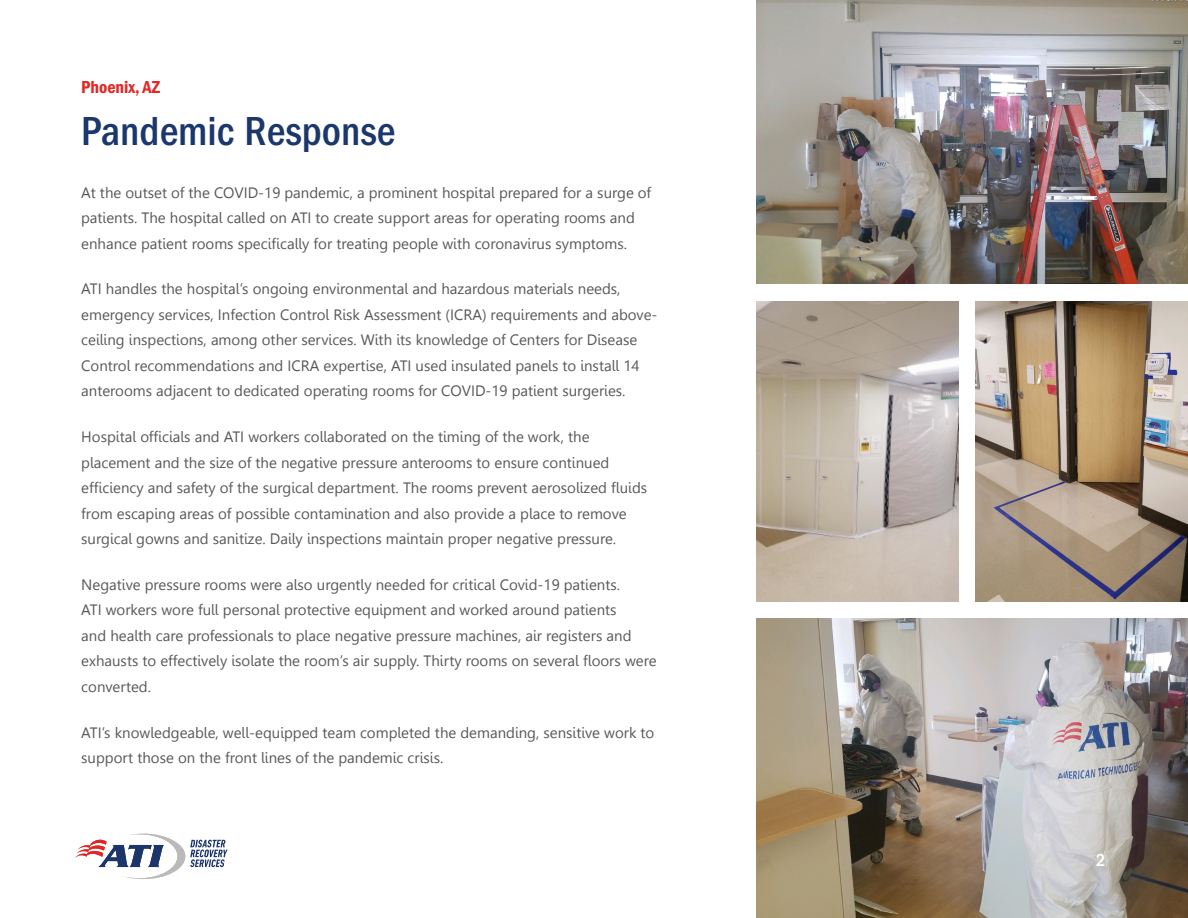
<style>
.page{position:relative;width:1188px;height:918px;background:#fff}
.page>*{position:absolute;margin:0;border:0;box-sizing:border-box;transform-origin:0 0}
.Headline{font:500 condensed 42px "ITC Franklin Gothic Std";color:#1b376c}
.Eyebrow{font:18px "ITC Franklin Gothic Std Dm Cd";color:#e02925}
.t1{font:500 condensed 18px "ITC Franklin Gothic Std";color:#fff}
.Body{font:15px/25.5px "Leelawadee";color:#57585a}
</style>
<div class="page">
<img style="left:756px;top:0;width:432px;height:284px">
<img style="left:756px;top:618px;width:432px;height:300px">
<img style="left:756px;top:301px;width:202px;height:301px">
<img style="left:975px;top:301px;width:213px;height:301px">
<svg style="left:75px;top:834px;width:153px;height:45px"></svg>
<p class="Eyebrow" style="left:81px;top:77px;width:80px">Phoenix, AZ</p>
<p class="Headline" style="left:81px;top:107px;width:316px">Pandemic Response</p>
<p class="Body" style="left:81px;top:180px;width:571px">At the outset of the COVID-19 pandemic, a prominent hospital prepared for a surge of patients. The hospital called on ATI to create support areas for operating rooms and enhance patient rooms specifically for treating people with coronavirus symptoms.</p>
<p class="Body" style="left:81px;top:276px;width:578px">ATI handles the hospital’s ongoing environmental and hazardous materials needs, emergency services, Infection Control Risk Assessment (ICRA) requirements and above&shy;ceiling inspections, among other services. With its knowledge of Centers for Disease Control recommendations and ICRA expertise, ATI used insulated panels to install 14 anterooms adjacent to dedicated operating rooms for COVID-19 patient surgeries.</p>
<p class="Body" style="left:81px;top:424px;width:567px">Hospital officials and ATI workers collaborated on the timing of the work, the placement and the size of the negative pressure anterooms to ensure continued efficiency and safety of the surgical department. The rooms prevent aerosolized fluids from escaping areas of possible contamination and also provide a place to remove surgical gowns and sanitize. Daily inspections maintain proper negative pressure.</p>
<p class="Body" style="left:81px;top:572px;width:577px">Negative pressure rooms were also urgently needed for critical Covid-19 patients.<br>ATI workers wore full personal protective equipment and worked around patients<br>and health care professionals to place negative pressure machines, air registers and exhausts to effectively isolate the room’s air supply. Thirty rooms on several floors were converted.</p>
<p class="Body" style="left:81px;top:720px;width:575px">ATI’s knowledgeable, well-equipped team completed the demanding, sensitive work to support those on the front lines of the pandemic crisis.</p>
<p class="t1" style="left:1096px;top:849px;width:11px">2</p>
</div>
